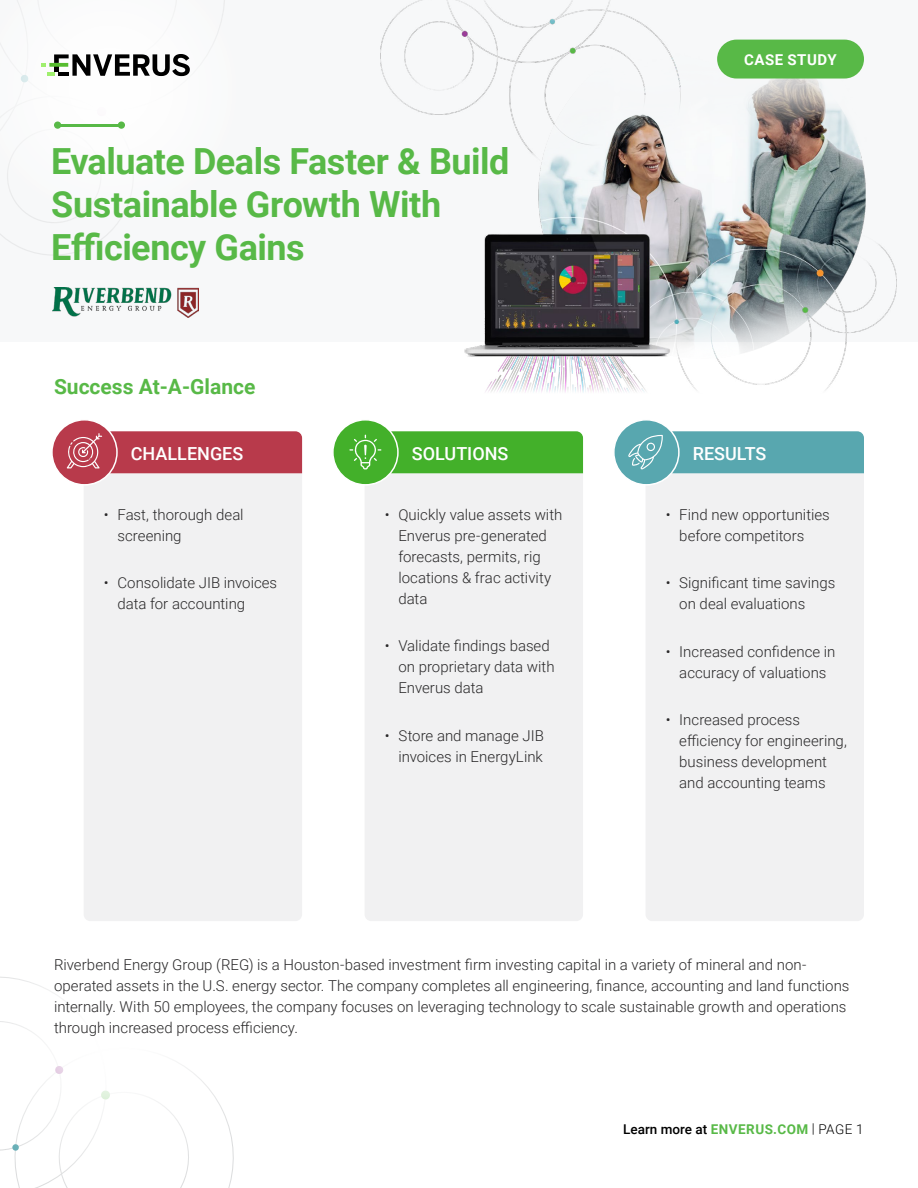
<style>
.page{position:relative;width:918px;height:1188px;background:#fff}
.page>*{position:absolute;margin:0;border:0;box-sizing:border-box;transform-origin:0 0}
.t1{font:700 36px/43.2px "Roboto";letter-spacing:-.015em;color:#58b947}
.t2{font:700 21px "Roboto";color:#58b947}
.t3{font:500 18px "Roboto";color:#fff}
.t4{font:300 15px/21px "Roboto";color:#292829}
.t5{font:700 15px "Roboto";letter-spacing:.035em;color:#fff}
.t6{font:500 13.5px "Roboto";color:#000}
.s1{font-weight:700;color:#58b947}
.s2{font-weight:300}
</style>
<div class="page">
<div style="left:0;top:0;width:918px;height:342px;background:#f7f8f9"></div>
<svg style="left:0;top:977px;width:234px;height:211px"></svg>
<img style="left:380px;top:0;width:516px;height:361px">
<svg style="left:0;top:0;width:225px;height:255px"></svg>
<hr style="left:57px;top:124px;width:64px;height:2px;background:#58b947">
<div style="left:54px;top:121px;width:7px;height:8px;background:#58b947;border-radius:50%"></div>
<div style="left:118px;top:121px;width:7px;height:8px;background:#58b947;border-radius:50%"></div>
<img style="left:53px;top:287px;width:146px;height:30px">
<div style="left:365px;top:473px;width:218px;height:448px;background:#f1f1f2"></div>
<div style="left:84px;top:473px;width:218px;height:448px;background:#f1f1f2"></div>
<div style="left:646px;top:473px;width:218px;height:448px;background:#f1f1f2"></div>
<div style="left:52px;top:420px;width:65px;height:65px;background:#b83a4b;border-radius:50%"></div>
<div style="left:51px;top:419px;width:67px;height:67px;border:2px solid #fff;border-radius:50%"></div>
<div style="left:333px;top:420px;width:65px;height:65px;background:#43b02a;border-radius:50%"></div>
<div style="left:332px;top:419px;width:67px;height:67px;border:2px solid #fff;border-radius:50%"></div>
<div style="left:614px;top:420px;width:65px;height:65px;background:#58a7af;border-radius:50%"></div>
<div style="left:613px;top:419px;width:67px;height:67px;border:2px solid #fff;border-radius:50%"></div>
<div style="left:349px;top:431px;width:234px;height:42px;background:#43b02a"></div>
<div style="left:628px;top:431px;width:236px;height:42px;background:#58a7af"></div>
<svg style="left:67px;top:431px;width:235px;height:42px"></svg>
<div style="left:717px;top:40px;width:147px;height:39px;background:#58b947;border-radius:19px"></div>
<h1 class="t1" style="left:51px;top:138px;width:460px">Evaluate Deals Faster &amp; Build<br>Sustainable Growth With<br>Efficiency Gains</h1>
<h2 class="t2" style="left:54px;top:372px;width:203px">Success At-A-Glance</h2>
<p class="t5" style="left:744px;top:49px;width:94px">CASE STUDY</p>
<p class="t3" style="left:131px;top:441px;width:114px">CHALLENGES</p>
<p class="t3" style="left:412px;top:441px;width:98px">SOLUTIONS</p>
<p class="t3" style="left:693px;top:441px;width:75px">RESULTS</p>
<p class="t4" style="left:117px;top:504px;width:128px;text-indent:-14px">• Fast, thorough deal screening</p>
<p class="t4" style="left:117px;top:572px;width:161px;text-indent:-14px">• Consolidate JIB invoices data for accounting</p>
<p class="t4" style="left:398px;top:504px;width:166px;text-indent:-14px">• Quickly value assets with<br>Enverus pre-generated forecasts, permits, rig locations &amp; frac activity data</p>
<p class="t4" style="left:398px;top:635px;width:158px;text-indent:-14px">• Validate findings based on proprietary data with<br>Enverus data</p>
<p class="t4" style="left:385px;top:724px;width:161px;text-align:right">• Store and manage JIB invoices in EnergyLink</p>
<p class="t4" style="left:679px;top:504px;width:152px;text-indent:-14px">• Find new opportunities before competitors</p>
<p class="t4" style="left:679px;top:572px;width:158px;text-indent:-14px">• Significant time savings on deal evaluations</p>
<p class="t4" style="left:666px;top:640px;width:171px;text-align:center">• Increased confidence in accuracy of valuations</p>
<p class="t4" style="left:679px;top:709px;width:169px;text-indent:-14px">• Increased process efficiency for engineering, business development and accounting teams</p>
<p class="t4" style="left:54px;top:953px;width:797px">Riverbend Energy Group (REG) is a Houston-based investment firm investing capital in a variety of mineral and non&shy;operated assets in the U.S. energy sector. The company completes all engineering, finance, accounting and land functions internally. With 50 employees, the company focuses on leveraging technology to scale sustainable growth and operations through increased process efficiency.</p>
<p class="t6" style="left:623px;top:1120px;width:242px">Learn more at <span class="s1">ENVERUS.COM</span> <span class="s2">| PAGE 1</span></p>
</div>
